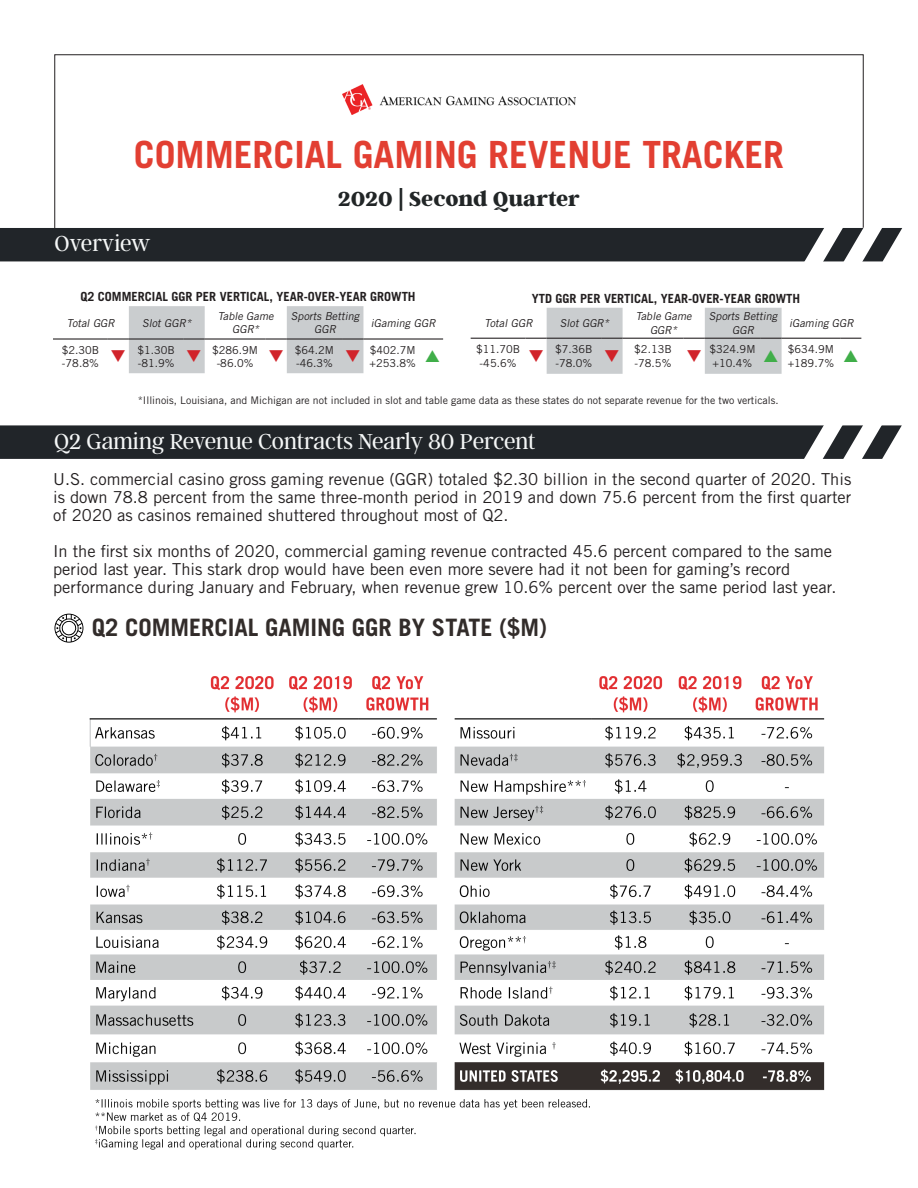
<style>
.page{position:relative;width:918px;height:1188px;background:#fff}
.page>*{position:absolute;margin:0;border:0;box-sizing:border-box;transform-origin:0 0}
.t1{font:700 37.5px "Trade Gothic LT Std";color:#e23f32}
.t2{font:300 24px "Argent CF";letter-spacing:-.005em;color:#f5f7f7}
.t3{font:700 24px "Trade Gothic LT Std";color:#322c2a}
.t4{font:800 22.5px "Argent CF";color:#212526}
.t5{font:16.5px/18px "Trade Gothic LT Std";color:#231f20;text-align:justify}
.t6{font:700 12.6px "Trade Gothic LT Std";color:#231f20}
.t7{font:10.95px "Trade Gothic LT Std";color:#231f20}
.t8{font:italic 10.95px/13.2px "Trade Gothic LT Std";color:#231f20;text-align:center}
.t9{font:10.5px "Trade Gothic LT Std";color:#231f20}
</style>
<div class="page">
<img style="left:342px;top:84px;width:234px;height:31px">
<hr style="left:53px;top:338px;width:55px;height:2px;background:#231f20">
<hr style="left:108px;top:338px;width:21px;height:2px;background:#231f20">
<hr style="left:205px;top:338px;width:60px;height:2px;background:#231f20">
<hr style="left:265px;top:338px;width:22px;height:2px;background:#231f20">
<hr style="left:363px;top:338px;width:59px;height:2px;background:#231f20">
<hr style="left:422px;top:338px;width:21px;height:2px;background:#231f20">
<hr style="left:471px;top:338px;width:54px;height:1px;background:#231f20">
<hr style="left:782px;top:338px;width:58px;height:1px;background:#231f20">
<svg style="left:840px;top:338px;width:21px;height:1px"></svg>
<svg style="left:0;top:425px;width:902px;height:34px;background:#2f3337"></svg>
<svg style="left:54px;top:614px;width:29px;height:29px"></svg>
<img style="left:89px;top:676px;width:736px;height:474px">
<svg style="left:0;top:225px;width:902px;height:37px;background:#404347"></svg>
<svg style="left:111px;top:306px;width:94px;height:67px"></svg>
<svg style="left:269px;top:306px;width:94px;height:67px"></svg>
<svg style="left:525px;top:308px;width:257px;height:66px"></svg>
<h1 class="t1" style="left:134px;top:132px;width:652px">COMMERCIAL GAMING REVENUE TRACKER</h1>
<h3 class="t4" style="left:338px;top:186px;width:243px">2020 | Second Quarter</h3>
<p class="t2" style="left:54px;top:231px;width:98px">Overview</p>
<p class="t6" style="left:80px;top:289px;width:337px">Q2 COMMERCIAL GGR PER VERTICAL, YEAR-OVER-YEAR GROWTH</p>
<p class="t8" style="left:67px;top:316px;width:52px">Total GGR</p>
<p class="t8" style="left:142px;top:316px;width:53px">Slot GGR*</p>
<p class="t8" style="left:218px;top:309px;width:60px">Table Game<br>GGR*</p>
<p class="t8" style="left:291px;top:309px;width:72px">Sports Betting<br>GGR</p>
<p class="t8" style="left:371px;top:316px;width:69px">iGaming GGR</p>
<p class="t7" style="left:62px;top:343px;width:39px">$2.30B</p>
<p class="t7" style="left:62px;top:356px;width:38px">-78.8%</p>
<p class="t7" style="left:137px;top:343px;width:39px">$1.30B</p>
<p class="t7" style="left:138px;top:356px;width:38px">-81.9%</p>
<p class="t7" style="left:212px;top:343px;width:47px">$286.9M</p>
<p class="t7" style="left:217px;top:356px;width:38px">-86.0%</p>
<p class="t7" style="left:295px;top:343px;width:41px">$64.2M</p>
<p class="t7" style="left:296px;top:356px;width:38px">-46.3%</p>
<p class="t7" style="left:370px;top:343px;width:47px">$402.7M</p>
<p class="t7" style="left:370px;top:356px;width:48px">+253.8%</p>
<p class="t6" style="left:532px;top:291px;width:270px">YTD GGR PER VERTICAL, YEAR-OVER-YEAR GROWTH</p>
<p class="t8" style="left:485px;top:316px;width:52px">Total GGR</p>
<p class="t8" style="left:560px;top:316px;width:53px">Slot GGR*</p>
<p class="t8" style="left:636px;top:310px;width:60px">Table Game<br>GGR*</p>
<p class="t8" style="left:709px;top:310px;width:72px">Sports Betting<br>GGR</p>
<p class="t8" style="left:789px;top:316px;width:69px">iGaming GGR</p>
<p class="t7" style="left:476px;top:343px;width:46px">$11.70B</p>
<p class="t7" style="left:480px;top:356px;width:38px">-45.6%</p>
<p class="t7" style="left:555px;top:343px;width:39px">$7.36B</p>
<p class="t7" style="left:555px;top:356px;width:38px">-78.0%</p>
<p class="t7" style="left:634px;top:343px;width:39px">$2.13B</p>
<p class="t7" style="left:635px;top:356px;width:38px">-78.5%</p>
<p class="t7" style="left:710px;top:343px;width:47px">$324.9M</p>
<p class="t7" style="left:713px;top:356px;width:41px">+10.4%</p>
<p class="t7" style="left:788px;top:343px;width:47px">$634.9M</p>
<p class="t7" style="left:788px;top:356px;width:48px">+189.7%</p>
<p class="t9" style="left:138px;top:394px;width:642px">*Illinois, Louisiana, and Michigan are not included in slot and table game data as these states do not separate revenue for the two verticals.</p>
<p class="t2" style="left:54px;top:429px;width:483px">Q2 Gaming Revenue Contracts Nearly 80 Percent</p>
<p class="t5" style="left:53px;top:470px;width:800px">U.S. commercial casino gross gaming revenue (GGR) totaled $2.30 billion in the second quarter of 2020. This is down 78.8 percent from the same three-month period in 2019 and down 75.6 percent from the first quarter of 2020 as casinos remained shuttered throughout most of Q2.</p>
<p class="t5" style="left:53px;top:542px;width:785px;text-align:left">In the first six months of 2020, commercial gaming revenue contracted 45.6 percent compared to the same period last year. This stark drop would have been even more severe had it not been for gaming’s record performance during January and February, when revenue grew 10.6% percent over the same period last year.</p>
<p class="t3" style="left:92px;top:613px;width:457px">Q2 COMMERCIAL GAMING GGR BY STATE ($M)</p>
</div>
